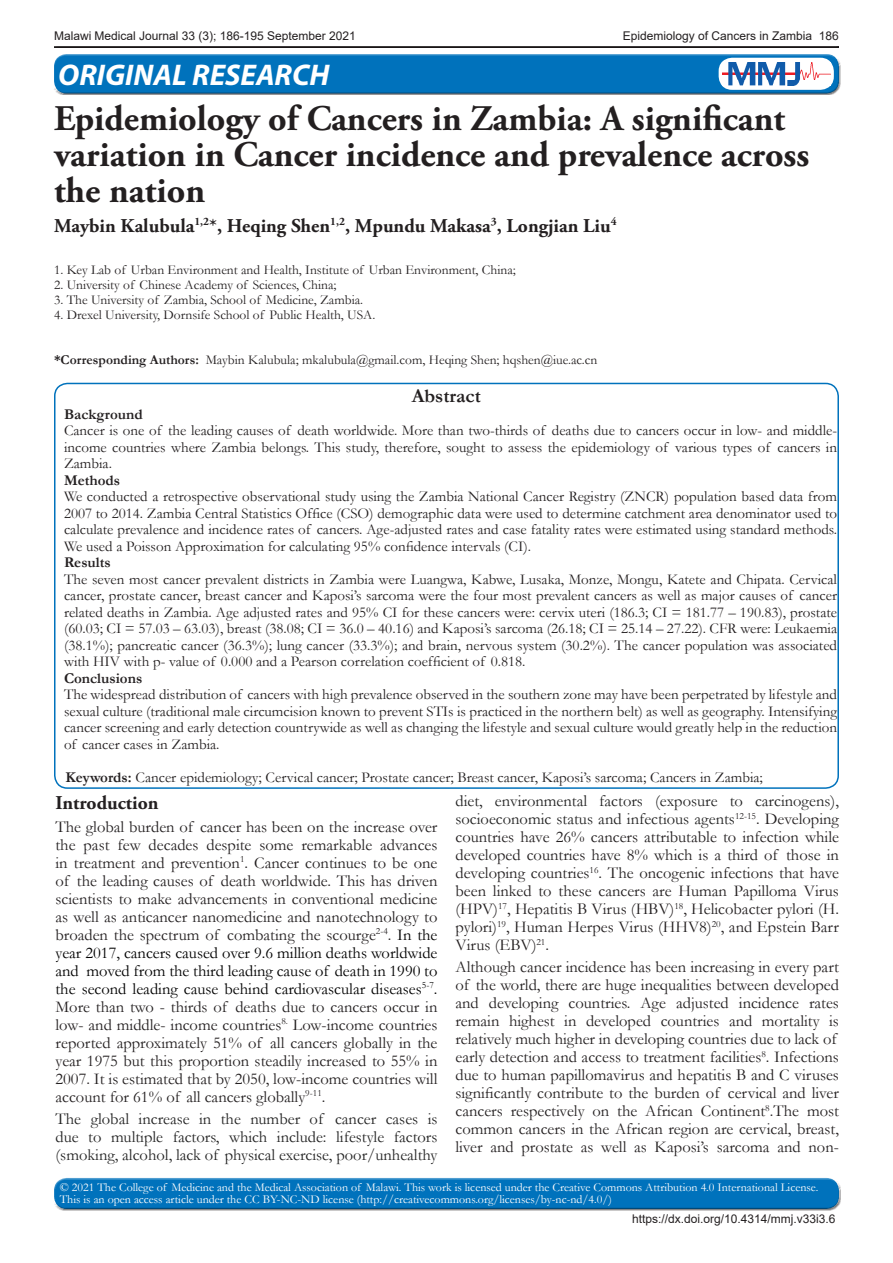
<style>
.page{position:relative;width:893px;height:1263px;background:#fff}
.page>*{position:absolute;margin:0;border:0;box-sizing:border-box;transform-origin:0 0}
.t1{font:700 36px/36px "Adobe Garamond Pro";color:#231f20}
.t2{font:italic 700 30px "Myriad Pro";color:#fff}
.MMJ_Author_Name{font:700 19.5px "Adobe Garamond Pro";color:#231f20}
.MMJ_Heading_1{font:700 19.5px "Adobe Garamond Pro";color:#231f20}
.MMJ_Main_Abstract_He{font:700 19.5px "Garamond";color:#231f20}
.MMJ_Body_Text{font:16.5px/18px "Garamond";color:#231f20;text-align:justify}
.MMJ_Body_Text-2{font:16.5px/18px "Garamond";color:#222;text-align:justify}
.MMJ_Abstract_Text{font:15px/16.5px "Garamond";color:#231f20;text-align:justify}
.MMJ_Abstract_Text-2{font:700 15px "Garamond";color:#231f20}
.MMJ_Author_Instituti{font:13.5px "Garamond";color:#231f20}
.t3{font:12px/12px "Garamond";color:#fff}
.MMJ_Article_heading{font:12px "Arial";color:#231f20}
.s1{font-weight:700}
.s2{color:#000}
.s3{color:#222}
</style>
<div class="page">
<div style="left:51px;top:43px;width:792px;height:6px;background:#231f20;opacity:.75"></div>
<div style="left:52px;top:1176px;width:789px;height:30px;background:#fff;opacity:.75"></div>
<div style="left:52px;top:1181px;width:789px;height:29px;background:#0072bc"></div>
<div style="left:52px;top:52px;width:789px;height:39px;background:#fff;opacity:.75"></div>
<div style="left:52px;top:58px;width:789px;height:37px;background:#231f20;opacity:.75"></div>
<div style="left:719px;top:58px;width:115px;height:32px;background:#fff;border-radius:13px"></div>
<img style="left:722px;top:62px;width:108px;height:23px">
<div style="left:54px;top:383px;width:785px;height:406px;border:2px solid #0072bc;border-radius:13px"></div>
<p class="MMJ_Article_heading" style="left:54px;top:28px;width:303px">Malawi Medical Journal 33 (3); 186-195 September 2021</p>
<p class="MMJ_Article_heading" style="left:623px;top:28px;width:218px">Epidemiology of Cancers in Zambia 186</p>
<h2 class="t2" style="left:58px;top:55px;width:273px">ORIGINAL RESEARCH</h2>
<p class="t1" style="left:54px;top:102px;width:757px">Epidemiology of Cancers in Zambia: A significant variation in Cancer incidence and prevalence across the nation</p>
<p class="MMJ_Author_Name" style="left:54px;top:214px;width:564px">Maybin Kalubula<sup>1,2</sup>*, Heqing Shen<sup>1,2</sup>, Mpundu Makasa<sup>3</sup>, Longjian Liu<sup>4</sup></p>
<p class="MMJ_Author_Instituti" style="left:54px;top:260px;width:463px">1. Key Lab of Urban Environment and Health, Institute of Urban Environment, China;</p>
<p class="MMJ_Author_Instituti" style="left:54px;top:275px;width:284px">2. University of Chinese Academy of Sciences, China;</p>
<p class="MMJ_Author_Instituti" style="left:54px;top:290px;width:311px">3. The University of Zambia, School of Medicine, Zambia.</p>
<p class="MMJ_Author_Instituti" style="left:54px;top:305px;width:323px">4. Drexel University, Dornsife School of Public Health, USA.</p>
<p class="MMJ_Author_Instituti" style="left:54px;top:350px;width:545px"><span class="s1">*Corresponding Authors:</span> Maybin Kalubula; mkalubula@gmail.com, Heqing Shen; hqshen@iue.ac.cn</p>
<p class="MMJ_Main_Abstract_He" style="left:412px;top:383px;width:71px">Abstract</p>
<p class="MMJ_Abstract_Text-2" style="left:64px;top:404px;width:80px">Background</p>
<p class="MMJ_Abstract_Text" style="left:64px;top:422px;width:774px">Cancer is one of the leading causes of death worldwide. More than two-thirds of deaths due to cancers occur in low- and middle&shy;income countries where Zambia belongs. This study, therefore, sought to assess the epidemiology of various types of cancers in Zambia.</p>
<p class="MMJ_Abstract_Text-2" style="left:64px;top:470px;width:58px">Methods</p>
<p class="MMJ_Abstract_Text" style="left:64px;top:488px;width:774px">We conducted a retrospective observational study using the Zambia National Cancer Registry (ZNCR) population based data from 2007 to 2014. Zambia Central Statistics Office (CSO) demographic data were used to determine catchment area denominator used to calculate prevalence and incidence rates of cancers. Age-adjusted rates and case fatality rates were estimated using standard methods.<br>We used a Poisson Approximation for calculating 95% confidence intervals (CI).</p>
<p class="MMJ_Abstract_Text-2" style="left:64px;top:552px;width:48px">Results</p>
<p class="MMJ_Abstract_Text" style="left:64px;top:570px;width:775px">The seven most cancer prevalent districts in Zambia were Luangwa, Kabwe, Lusaka, Monze, Mongu, Katete and Chipata. Cervical cancer, prostate cancer, breast cancer and Kaposi’s sarcoma were the four most prevalent cancers as well as major causes of cancer related deaths in Zambia. Age adjusted rates and 95% CI for these cancers were: cervix uteri (186.3; CI = 181.77 – 190.83), prostate (60.03; CI = 57.03 – 63.03), breast (38.08; CI = 36.0 – 40.16) and Kaposi’s sarcoma (26.18; CI = 25.14 – 27.22). CFR were: Leukaemia (38.1%); pancreatic cancer (36.3%); lung cancer (33.3%); and brain, nervous system (30.2%). The cancer population was associated with HIV with p- value of 0.000 and a Pearson correlation coefficient of 0.818.</p>
<p class="MMJ_Abstract_Text-2" style="left:64px;top:668px;width:80px">Conclusions</p>
<p class="MMJ_Abstract_Text" style="left:64px;top:686px;width:775px">The widespread distribution of cancers with high prevalence observed in the southern zone may have been perpetrated by lifestyle and sexual culture (traditional male circumcision known to prevent STIs is practiced in the northern belt) as well as geography. Intensifying cancer screening and early detection countrywide as well as changing the lifestyle and sexual culture would greatly help in the reduction of cancer cases in Zambia.</p>
<p class="MMJ_Abstract_Text" style="left:66px;top:768px;width:699px"><span class="s1">Keywords:</span> Cancer epidemiology; Cervical cancer; Prostate cancer; Breast cancer, Kaposi’s sarcoma; Cancers in Zambia;</p>
<p class="MMJ_Heading_1" style="left:56px;top:792px;width:105px">Introduction</p>
<p class="MMJ_Body_Text" style="left:56px;top:817px;width:383px">The global burden of cancer has been on the increase over the past few decades despite some remarkable advances in treatment and prevention<sup>1</sup>. Cancer continues to be one of the leading causes of death worldwide. This has driven scientists to make advancements in conventional medicine as well as anticancer nanomedicine and nanotechnology to broaden the spectrum of combating the scourge<sup>2-4</sup>. <span class="s2">In the year 2017, cancers caused over 9.6 million deaths worldwide and moved from the third leading cause of death in 1990 to the second leading cause behind cardiovascular diseases</span><sup>5-7</sup><span class="s2">.<br></span>More than two - thirds of deaths due to cancers occur in low- and middle- income countries<sup>8.</sup> Low-income countries reported approximately 51% of all cancers globally in the year 1975 but this proportion steadily increased to 55% in 2007. It is estimated that by 2050, low-income countries will account for 61% of all cancers globally<sup>9-11</sup>.</p>
<p class="MMJ_Body_Text-2" style="left:56px;top:1109px;width:383px">The global increase in the number of cancer cases is due to multiple factors, which include: lifestyle factors (smoking, alcohol, lack of physical exercise, poor/unhealthy</p>
<p class="MMJ_Body_Text" style="left:455px;top:791px;width:385px"><span class="s3">diet, environmental factors (exposure to carcinogens), socioeconomic status and infectious agents</span><sup>12-15</sup>. Developing countries have 26% cancers attributable to infection while developed countries have 8% which is a third of those in developing countries<sup>16</sup>. The oncogenic infections that have been linked to these cancers are Human Papilloma Virus (HPV)<sup>17</sup>, Hepatitis B Virus (HBV)<sup>18</sup>, Helicobacter pylori (H. pylori)<sup>19</sup>, Human Herpes Virus (HHV8)<sup>20</sup>, and Epstein Barr Virus (EBV)<sup>21</sup>.</p>
<p class="MMJ_Body_Text" style="left:455px;top:958px;width:385px;text-align:left">Although cancer incidence has been increasing in every part of the world, there are huge inequalities between developed and developing countries. Age adjusted incidence rates remain highest in developed countries and mortality is relatively much higher in developing countries due to lack of early detection and access to treatment facilities<sup>8</sup>. Infections due to human papillomavirus and hepatitis B and C viruses significantly contribute to the burden of cervical and liver cancers respectively on the African Continent<sup>8</sup>.The most common cancers in the African region are cervical, breast, liver and prostate as well as Kaposi’s sarcoma and non-</p>
<p class="t3" style="left:60px;top:1181px;width:760px">© 2021 The College of Medicine and the Medical Association of Malawi. This work is licensed under the Creative Commons Attribution 4.0 International License.<br>This is an open access article under the CC BY-NC-ND license (http://creativecommons.org/licenses/by-nc-nd/4.0/)</p>
<p class="MMJ_Article_heading" style="left:632px;top:1210px;width:205px">https://dx.doi.org/10.4314/mmj.v33i3.6</p>
</div>
